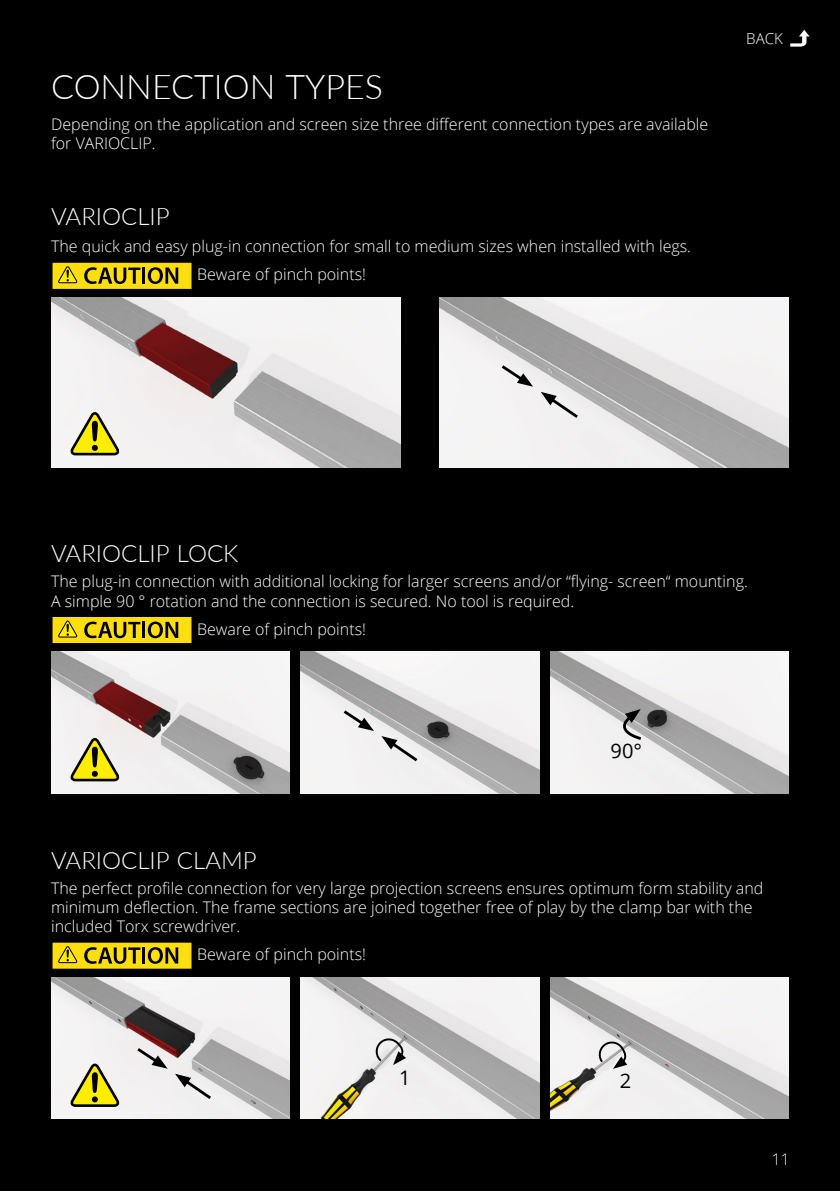
<style>
.page{position:relative;width:840px;height:1191px;background:#fff}
.page>*{position:absolute;margin:0;border:0;box-sizing:border-box;transform-origin:0 0}
.t1{font:300 34px "Lato";color:#fff}
.t2{font:300 24px "Lato";color:#fff}
.t3{font:20px "Open Sans";color:#000}
.t4{font:300 16px/19.2px "Open Sans";color:#fff}
.t5{font:300 15px "Open Sans";color:#fff}
</style>
<div class="page">
<div style="left:0;top:0;width:839px;height:1191px;background:#000"></div>
<img style="left:300px;top:651px;width:239px;height:142px">
<svg style="left:381px;top:736px;width:39px;height:28px"></svg>
<svg style="left:340px;top:707px;width:34px;height:24px"></svg>
<img style="left:550px;top:651px;width:238px;height:142px">
<svg style="left:611px;top:709px;width:32px;height:32px"></svg>
<img style="left:51px;top:651px;width:238px;height:142px">
<svg style="left:70px;top:738px;width:49px;height:43px"></svg>
<img style="left:51px;top:297px;width:349px;height:170px">
<img style="left:439px;top:297px;width:349px;height:170px">
<svg style="left:540px;top:392px;width:40px;height:29px"></svg>
<svg style="left:498px;top:362px;width:34px;height:25px"></svg>
<svg style="left:70px;top:412px;width:49px;height:43px"></svg>
<img style="left:300px;top:977px;width:239px;height:142px">
<svg style="left:372px;top:1035px;width:34px;height:30px"></svg>
<img style="left:550px;top:977px;width:238px;height:142px">
<svg style="left:596px;top:1039px;width:31px;height:29px"></svg>
<img style="left:51px;top:977px;width:238px;height:142px">
<svg style="left:175px;top:1073px;width:39px;height:28px"></svg>
<svg style="left:134px;top:1045px;width:34px;height:23px"></svg>
<svg style="left:70px;top:1063px;width:49px;height:44px"></svg>
<img style="left:790px;top:30px;width:20px;height:17px">
<svg style="left:52px;top:617px;width:140px;height:26px;background:#c9b00a"></svg>
<svg style="left:52px;top:942px;width:140px;height:27px;background:#c2aa0a"></svg>
<svg style="left:52px;top:262px;width:140px;height:27px;background:#c3aa0a"></svg>
<h1 class="t1" style="left:51px;top:64px;width:333px">CONNECTION TYPES</h1>
<p class="t4" style="left:51px;top:114px;width:658px">Depending on the application and screen size three different connection types are available for VARIOCLIP.</p>
<h2 class="t2" style="left:51px;top:200px;width:120px">VARIOCLIP</h2>
<p class="t4" style="left:197px;top:232px;width:495px;line-height:28px;text-indent:-146px">The quick and easy plug-in connection for small to medium sizes when installed with legs.<br>Beware of pinch points!</p>
<p class="t5" style="left:745px;top:28px;width:38px">BACK</p>
<h2 class="t2" style="left:51px;top:537px;width:189px">VARIOCLIP LOCK</h2>
<p class="t4" style="left:51px;top:571px;width:698px">The plug-in connection with additional locking for larger screens and/or “flying- screen“ mounting.<br>A simple 90 ° rotation and the connection is secured. No tool is required.</p>
<p class="t4" style="left:197px;top:619px;width:170px">Beware of pinch points!</p>
<p class="t3" style="left:610px;top:737px;width:33px">90°</p>
<h2 class="t2" style="left:51px;top:843px;width:207px">VARIOCLIP CLAMP</h2>
<p class="t4" style="left:51px;top:878px;width:713px">The perfect profile connection for very large projection screens ensures optimum form stability and minimum deflection. The frame sections are joined together free of play by the clamp bar with the included Torx screwdriver.</p>
<p class="t4" style="left:197px;top:944px;width:170px">Beware of pinch points!</p>
<p class="t3" style="left:399px;top:1064px;width:13px">1</p>
<p class="t3" style="left:619px;top:1067px;width:13px">2</p>
<p class="t4" style="left:771px;top:1149px;width:20px">11</p>
</div>
